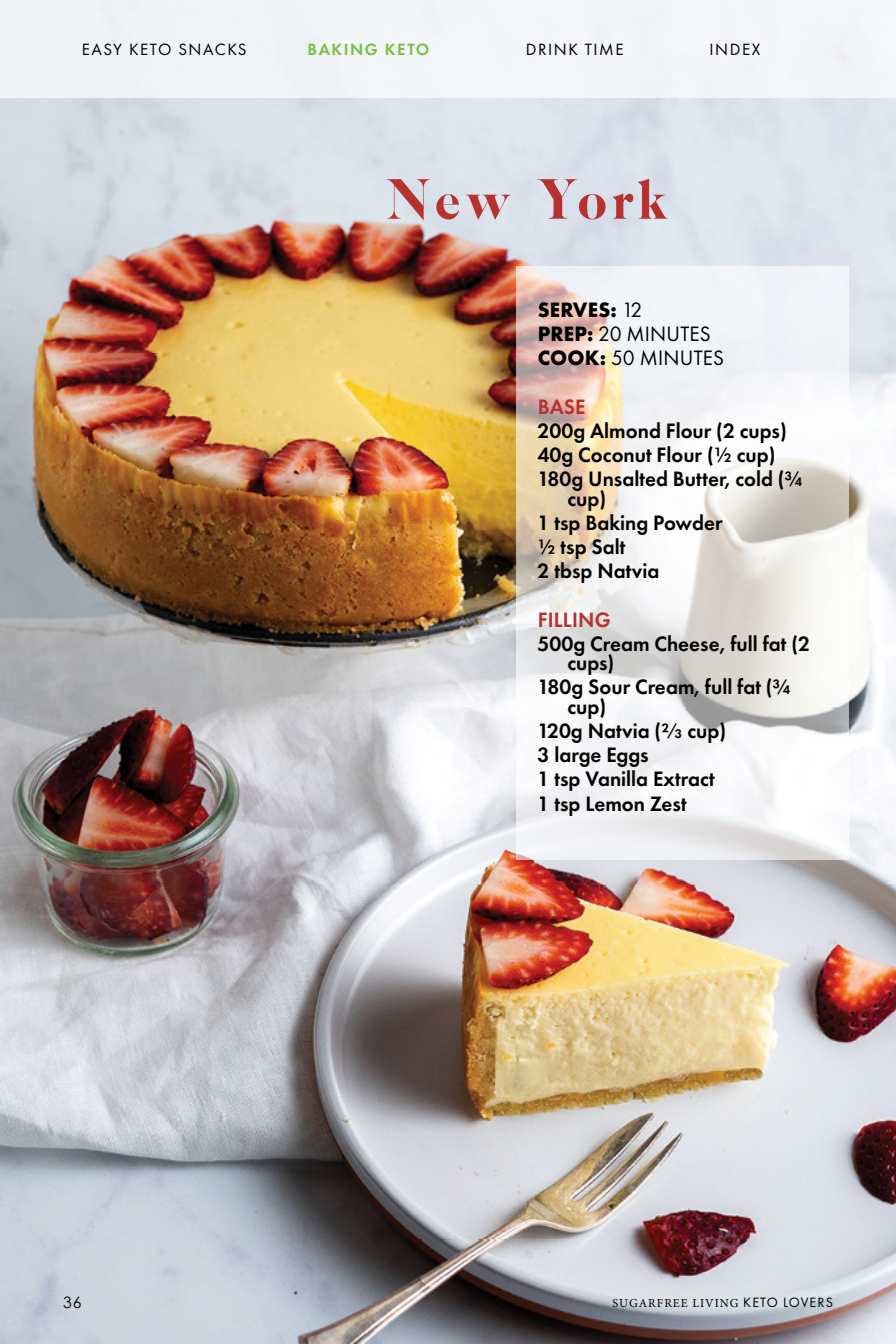
<style>
.page{position:relative;width:896px;height:1344px;background:#fff}
.page>*{position:absolute;margin:0;border:0;box-sizing:border-box;transform-origin:0 0}
.Method{font:59.5px "Caslon CP";letter-spacing:.07em;color:#b7322f}
.SFL_Ingredients{font:600 21.7px/19.2px "Futura PT";color:#000}
.SFL_Ingredients-2{font:21.7px "Futura PT";letter-spacing:.01em;color:#000}
.SFL_Ingredients-3{font:600 21.7px "Futura PT";letter-spacing:.01em;color:#b7322f}
.SFL_Ingredients-4{font:700 21.7px "Futura PT";letter-spacing:.01em;color:#000}
.t1{font:16.97px "Futura PT";letter-spacing:.09em;color:#000}
.t2{font:600 16.97px "Futura PT";letter-spacing:.09em;color:#79c044}
.t3{font:15.75px "Century Gothic";color:#000}
.t4{font:12.25px "Minion Pro";letter-spacing:.08em;color:#000}
.s1{font-weight:400}
.s2{font-weight:700}
.s3{font-family:"Futura PT";font-size:14px}
</style>
<div class="page">
<img style="left:0;top:98px;width:896px;height:1246px">
<div style="left:0;top:0;width:896px;height:98px;background:#f2f5f8"></div>
<svg style="left:517px;top:266px;width:332px;height:593px;fill:#f1f2f5"></svg>
<p class="t1" style="left:82px;top:39px;width:166px">EASY KETO SNACKS</p>
<p class="t2" style="left:308px;top:39px;width:123px">BAKING KETO</p>
<p class="t1" style="left:526px;top:39px;width:99px">DRINK TIME</p>
<p class="t1" style="left:710px;top:39px;width:52px">INDEX</p>
<p class="Method" style="left:386px;top:168px;width:284px">New York</p>
<p class="SFL_Ingredients-4" style="left:538px;top:296px;width:106px">SERVES: <span class="s1">12</span></p>
<p class="SFL_Ingredients-2" style="left:538px;top:321px;width:175px"><span class="s2">PREP:</span> 20 MINUTES</p>
<p class="SFL_Ingredients-2" style="left:538px;top:345px;width:188px"><span class="s2">COOK:</span> 50 MINUTES</p>
<p class="SFL_Ingredients-3" style="left:538px;top:393px;width:49px">BASE</p>
<p class="SFL_Ingredients" style="left:538px;top:421px;width:251px">200g Almond Flour (2 cups)</p>
<p class="SFL_Ingredients" style="left:538px;top:445px;width:239px">40g Coconut Flour (½ cup)</p>
<p class="SFL_Ingredients" style="left:567px;top:469px;width:237px;text-indent:-30px">180g Unsalted Butter, cold (¾ cup)</p>
<p class="SFL_Ingredients" style="left:538px;top:513px;width:186px">1 tsp Baking Powder</p>
<p class="SFL_Ingredients" style="left:538px;top:537px;width:89px">½ tsp Salt</p>
<p class="SFL_Ingredients" style="left:538px;top:561px;width:123px">2 tbsp Natvia</p>
<p class="SFL_Ingredients-3" style="left:538px;top:606px;width:75px">FILLING</p>
<p class="SFL_Ingredients" style="left:567px;top:634px;width:244px;text-indent:-30px">500g Cream Cheese, full fat (2 cups)</p>
<p class="SFL_Ingredients" style="left:567px;top:677px;width:225px;text-indent:-30px">180g Sour Cream, full fat (¾ cup)</p>
<p class="SFL_Ingredients" style="left:538px;top:721px;width:190px">120g Natvia (²⁄₃ cup)</p>
<p class="SFL_Ingredients" style="left:538px;top:745px;width:113px">3 large Eggs</p>
<p class="SFL_Ingredients" style="left:538px;top:769px;width:179px">1 tsp Vanilla Extract</p>
<p class="SFL_Ingredients" style="left:538px;top:793px;width:151px">1 tsp Lemon Zest</p>
<p class="t3" style="left:63px;top:1293px;width:20px">36</p>
<p class="t4" style="left:613px;top:1295px;width:222px">SUGARFREE LIVING <span class="s3">KETO LOVERS</span></p>
</div>
